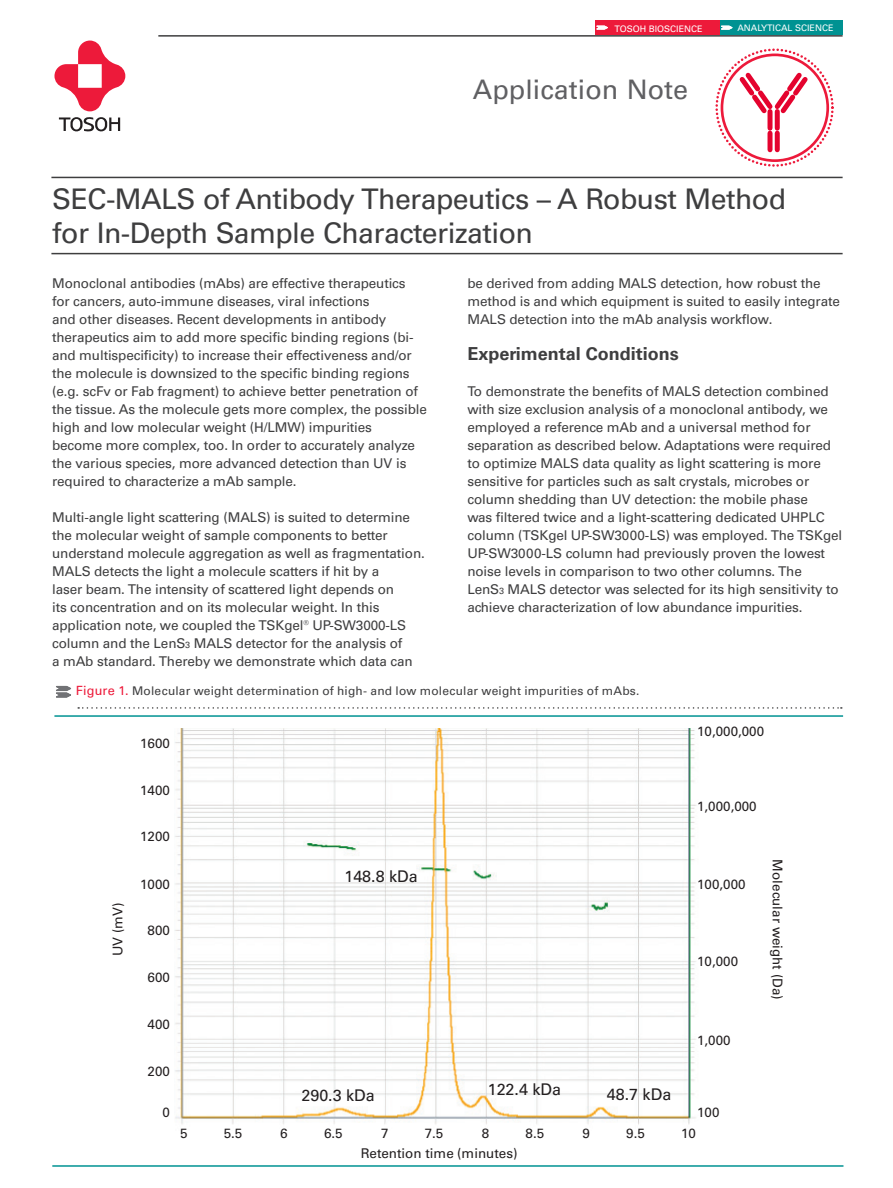
<style>
.page{position:relative;width:893px;height:1188px;background:#fff}
.page>*{position:absolute;margin:0;border:0;box-sizing:border-box;transform-origin:0 0}
.Document_Title{font:28.5px/34.5px "Univers LT Pro 55 Roman";letter-spacing:-.02em;color:#3e3e3f}
.Application_Note___F{font:27px "Univers LT Pro 55 Roman";color:#606063}
.Main_Header_-_Conten{font:700 18px "Univers LT Pro 65";color:#3e3e3f}
.t1{font:16.05px "Univers LT Pro 55 Roman";color:#231f20}
.Body_Text{font:13.5px/18px "Univers LT Pro 55 Roman";letter-spacing:-.01em;color:#3e3e3f}
.t2{font:13.35px "Univers LT Pro 55 Roman";color:#231f20}
.Titles_Figures{font:12px "Univers LT Pro 55 Roman";letter-spacing:.015em;color:#3e3e3f}
.t3{font:9px "Univers LT Pro 55 Roman";color:#fff}
.s1{font-size:9px}
.s2{font-size:12.75px;color:#ed1a3a}
</style>
<div class="page">
<div style="left:719px;top:21px;width:124px;height:14px;background:#009292"></div>
<hr style="left:158px;top:35px;width:685px;height:2px;background:#3e3e3f">
<hr style="left:51px;top:177px;width:792px;height:1px;background:#3e3e3f">
<svg style="left:721px;top:26px;width:11px;height:3px"></svg>
<div style="left:595px;top:21px;width:124px;height:14px;background:#ed1a3a"></div>
<svg style="left:597px;top:26px;width:11px;height:3px"></svg>
<svg style="left:54px;top:41px;width:71px;height:91px"></svg>
<div style="left:767px;top:112px;width:5px;height:16px;background:#e4032e"></div>
<div style="left:775px;top:112px;width:5px;height:16px;background:#e4032e"></div>
<div style="left:767px;top:133px;width:5px;height:17px;background:#e4032e"></div>
<div style="left:775px;top:133px;width:5px;height:17px;background:#e4032e"></div>
<svg style="left:735px;top:68px;width:77px;height:50px"></svg>
<div style="left:721px;top:54px;width:108px;height:108px;border:3px solid #ed1a3b;border-radius:50%"></div>
<div style="left:715px;top:48px;width:119px;height:119px;border:3px dashed #ed1a3b;border-radius:50%"></div>
<hr style="left:51px;top:253px;width:792px;height:1px;background:#3e3e3f">
<svg style="left:56px;top:686px;width:15px;height:11px"></svg>
<svg style="left:78px;top:707px;width:764px;height:2px"></svg>
<hr style="left:54px;top:715px;width:789px;height:2px;background:#009292">
<img style="left:174px;top:728px;width:523px;height:397px">
<hr style="left:52px;top:1165px;width:791px;height:2px;background:#009292">
<p class="t3" style="left:615px;top:22px;width:90px">TOSOH BIOSCIENCE</p>
<p class="Application_Note___F" style="left:473px;top:71px;width:217px">Application Note</p>
<p class="t3" style="left:737px;top:22px;width:98px">ANALYTICAL SCIENCE</p>
<p class="Document_Title" style="left:52px;top:180px;width:735px">SEC-MALS of Antibody Therapeutics – A Robust Method for In-Depth Sample Characterization</p>
<p class="Body_Text" style="left:52px;top:274px;width:376px">Monoclonal antibodies (mAbs) are effective therapeutics<br>for cancers, auto-immune diseases, viral infections<br>and other diseases. Recent developments in antibody therapeutics aim to add more specific binding regions (bi&shy;and multispecificity) to increase their effectiveness and/or the molecule is downsized to the specific binding regions (e.g. scFv or Fab fragment) to achieve better penetration of the tissue. As the molecule gets more complex, the possible high and low molecular weight (H/LMW) impurities<br>become more complex, too. In order to accurately analyze the various species, more advanced detection than UV is required to characterize a mAb sample.</p>
<p class="Body_Text" style="left:52px;top:508px;width:374px">Multi-angle light scattering (MALS) is suited to determine the molecular weight of sample components to better understand molecule aggregation as well as fragmentation.<br>MALS detects the light a molecule scatters if hit by a<br>laser beam. The intensity of scattered light depends on<br>its concentration and on its molecular weight. In this application note, we coupled the TSKgel® UP-SW3000-LS column and the LenS<span class="s1">3</span> MALS detector for the analysis of<br>a mAb standard. Thereby we demonstrate which data can</p>
<p class="Body_Text" style="left:467px;top:274px;width:374px">be derived from adding MALS detection, how robust the method is and which equipment is suited to easily integrate<br>MALS detection into the mAb analysis workflow.</p>
<p class="Main_Header_-_Conten" style="left:467px;top:341px;width:213px">Experimental Conditions</p>
<p class="Body_Text" style="left:467px;top:382px;width:376px">To demonstrate the benefits of MALS detection combined with size exclusion analysis of a monoclonal antibody, we employed a reference mAb and a universal method for separation as described below. Adaptations were required to optimize MALS data quality as light scattering is more sensitive for particles such as salt crystals, microbes or column shedding than UV detection: the mobile phase<br>was filtered twice and a light-scattering dedicated UHPLC column (TSKgel UP-SW3000-LS) was employed. The TSKgel UP-SW3000-LS column had previously proven the lowest noise levels in comparison to two other columns. The<br>LenS<span class="s1">3</span> MALS detector was selected for its high sensitivity to achieve characterization of low abundance impurities.</p>
<p class="Titles_Figures" style="left:76px;top:682px;width:565px"><span class="s2">Figure 1.</span> Molecular weight determination of high- and low molecular weight impurities of mAbs.</p>
<p class="t2" style="left:140px;top:734px;width:31px">1600</p>
<p class="t2" style="left:140px;top:781px;width:31px">1400</p>
<p class="t2" style="left:109px;top:956px;width:55px;rotate:-90deg">UV (mV)</p>
<p class="t2" style="left:140px;top:827px;width:31px">1200</p>
<p class="t2" style="left:140px;top:875px;width:31px">1000</p>
<p class="t2" style="left:148px;top:921px;width:24px">800</p>
<p class="t2" style="left:148px;top:968px;width:24px">600</p>
<p class="t2" style="left:148px;top:1015px;width:24px">400</p>
<p class="t2" style="left:148px;top:1062px;width:24px">200</p>
<p class="t2" style="left:162px;top:1103px;width:9px">0</p>
<p class="t1" style="left:344px;top:865px;width:75px">148.8 kDa</p>
<p class="t1" style="left:301px;top:1084px;width:75px">290.3 kDa</p>
<p class="t1" style="left:488px;top:1079px;width:75px">122.4 kDa</p>
<p class="t1" style="left:607px;top:1083px;width:66px">48.7 kDa</p>
<p class="t2" style="left:697px;top:722px;width:69px">10,000,000</p>
<p class="t2" style="left:697px;top:797px;width:61px">1,000,000</p>
<p class="t2" style="left:697px;top:875px;width:50px">100,000</p>
<p class="t2" style="left:697px;top:952px;width:43px">10,000</p>
<p class="t2" style="left:697px;top:1031px;width:35px">1,000</p>
<p class="t2" style="left:787px;top:859px;width:142px;rotate:90deg">Molecular weight (Da)</p>
<p class="t2" style="left:697px;top:1103px;width:24px">100</p>
<p class="t2" style="left:180px;top:1124px;width:9px">5</p>
<p class="t2" style="left:224px;top:1124px;width:20px">5.5</p>
<p class="t2" style="left:280px;top:1124px;width:9px">6</p>
<p class="t2" style="left:324px;top:1124px;width:20px">6.5</p>
<p class="t2" style="left:381px;top:1124px;width:9px">7</p>
<p class="t2" style="left:425px;top:1124px;width:20px">7.5</p>
<p class="t2" style="left:482px;top:1124px;width:9px">8</p>
<p class="t2" style="left:525px;top:1124px;width:20px">8.5</p>
<p class="t2" style="left:582px;top:1124px;width:9px">9</p>
<p class="t2" style="left:681px;top:1124px;width:16px">10</p>
<p class="t2" style="left:626px;top:1124px;width:20px">9.5</p>
<p class="t2" style="left:361px;top:1144px;width:158px">Retention time (minutes)</p>
</div>
